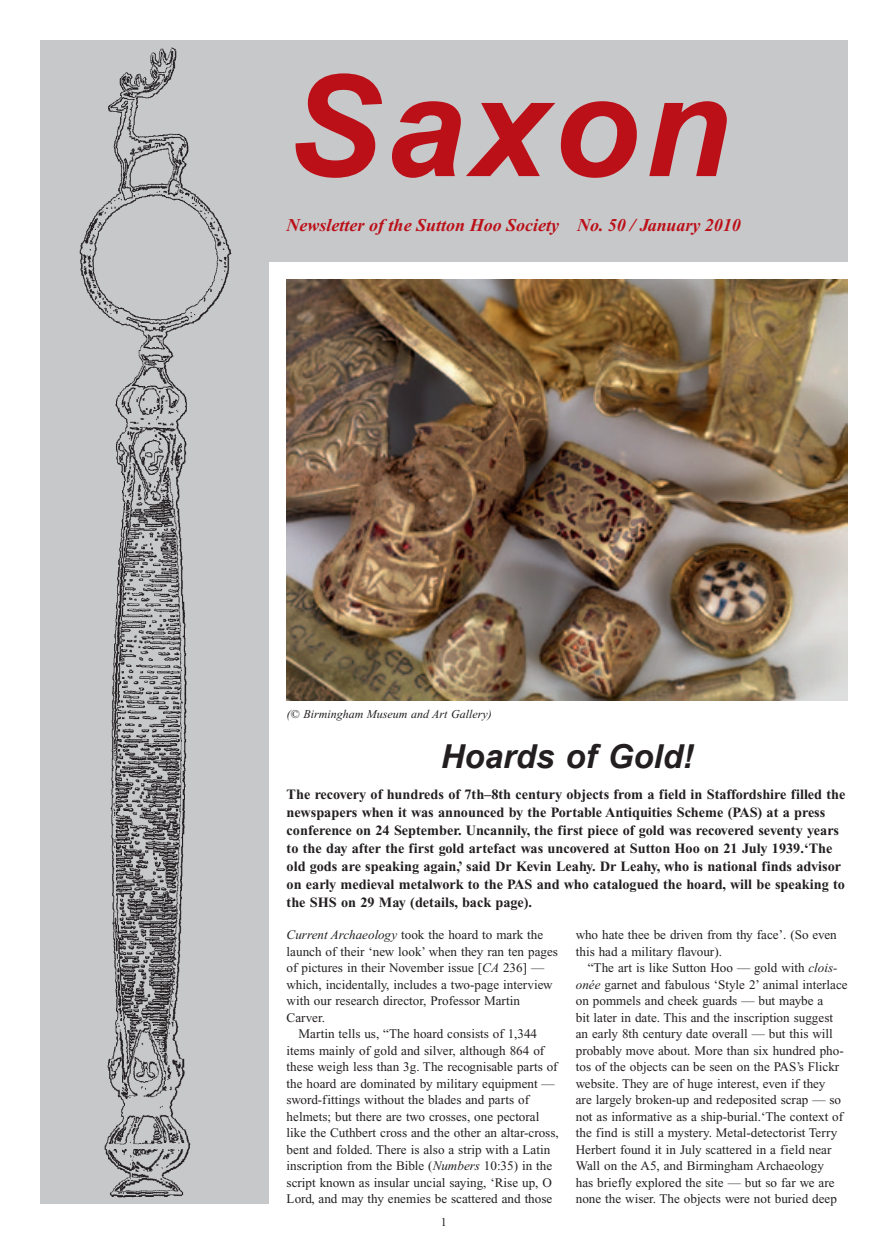
<style>
.page{position:relative;width:888px;height:1258px;background:#fff}
.page>*{position:absolute;margin:0;border:0;box-sizing:border-box;transform-origin:0 0}
.t1{font:italic 700 141px "Arial";letter-spacing:.035em;color:#bb1018}
.t2{font:italic 700 33px "Arial";color:#231f20}
.t3{font:italic 700 18px "Times New Roman";color:#bb1018}
.t4{font:700 14.25px/18px "Times New Roman";color:#231f20}
.t5{font:13.2px/16.5px "Times New Roman";color:#231f20}
.t6{font:italic 12px "Times New Roman";color:#231f20}
.t7{font:12px "Times New Roman";color:#231f20}
.s1{font-style:italic}
</style>
<div class="page">
<div style="left:40px;top:40px;width:808px;height:221px;background:#c7c8ca"></div>
<div style="left:40px;top:260px;width:229px;height:943px;background:#c7c8ca"></div>
<img style="left:79px;top:47px;width:153px;height:1151px">
<img style="left:287px;top:279px;width:561px;height:421px">
<h1 class="t1" style="left:287px;top:31px;width:444px">Saxon</h1>
<h3 class="t3" style="left:287px;top:216px;width:456px">Newsletter of the Sutton Hoo Society No. 50 / January 2010</h3>
<p class="t6" style="left:287px;top:708px;width:207px">(© Birmingham Museum and Art Gallery)</p>
<h2 class="t2" style="left:441px;top:734px;width:255px">Hoards of Gold!</h2>
<p class="t4" style="left:287px;top:785px;width:560px">The recovery of hundreds of 7th–8th century objects from a field in Staffordshire filled the newspapers when it was announced by the Portable Antiquities Scheme (PAS) at a press conference on 24 September. Uncannily, the first piece of gold was recovered seventy years to the day after the first gold artefact was uncovered at Sutton Hoo on 21 July 1939.‘The old gods are speaking again,’ said Dr Kevin Leahy. Dr Leahy, who is national finds advisor on early medieval metalwork to the PAS and who catalogued the hoard, will be speaking to the SHS on 29 May (details, back page).</p>
<p class="t5" style="left:287px;top:926px;width:258px"><span class="s1">Current Archaeology</span> took the hoard to mark the</p>
<p class="t5" style="left:287px;top:943px;width:273px">launch of their ‘new look’ when they ran ten pages</p>
<p class="t5" style="left:287px;top:959px;width:259px">of pictures in their November issue [<span class="s1">CA</span> 236] —</p>
<p class="t5" style="left:287px;top:976px;width:267px">which, incidentally, includes a two-page interview</p>
<p class="t5" style="left:287px;top:992px;width:235px">with our research director, Professor Martin</p>
<p class="t5" style="left:287px;top:1009px;width:40px">Carver.</p>
<p class="t5" style="left:299px;top:1025px;width:240px">Martin tells us, “The hoard consists of 1,344</p>
<p class="t5" style="left:287px;top:1042px;width:259px">items mainly of gold and silver, although 864 of</p>
<p class="t5" style="left:287px;top:1058px;width:272px">these weigh less than 3g. The recognisable parts of</p>
<p class="t5" style="left:287px;top:1075px;width:270px">the hoard are dominated by military equipment —</p>
<p class="t5" style="left:287px;top:1091px;width:244px">sword-fittings without the blades and parts of</p>
<p class="t5" style="left:287px;top:1108px;width:254px">helmets; but there are two crosses, one pectoral</p>
<p class="t5" style="left:287px;top:1124px;width:274px">like the Cuthbert cross and the other an altar-cross,</p>
<p class="t5" style="left:287px;top:1141px;width:265px">bent and folded. There is also a strip with a Latin</p>
<p class="t5" style="left:287px;top:1157px;width:267px">inscription from the Bible (<span class="s1">Numbers</span> 10:35) in the</p>
<p class="t5" style="left:287px;top:1174px;width:267px">script known as insular uncial saying, ‘Rise up, O</p>
<p class="t5" style="left:287px;top:1190px;width:267px">Lord, and may thy enemies be scattered and those</p>
<p class="t7" style="left:441px;top:1216px;width:7px">1</p>
<p class="t5" style="left:576px;top:926px;width:262px">who hate thee be driven from thy face’. (So even this had a military flavour).</p>
<p class="t5" style="left:576px;top:959px;width:273px;text-indent:12px">“The art is like Sutton Hoo — gold with <span class="s1">clois&shy;onée</span> garnet and fabulous ‘Style 2’ animal interlace on pommels and cheek guards — but maybe a<br>bit later in date. This and the inscription suggest an early 8th century date overall — but this will probably move about. More than six hundred pho&shy;tos of the objects can be seen on the PAS’s Flickr website. They are of huge interest, even if they<br>are largely broken-up and redeposited scrap — so not as informative as a ship-burial.‘The context of the find is still a mystery. Metal-detectorist Terry Herbert found it in July scattered in a field near Wall on the A5, and Birmingham Archaeology<br>has briefly explored the site — but so far we are none the wiser. The objects were not buried deep</p>
</div>
